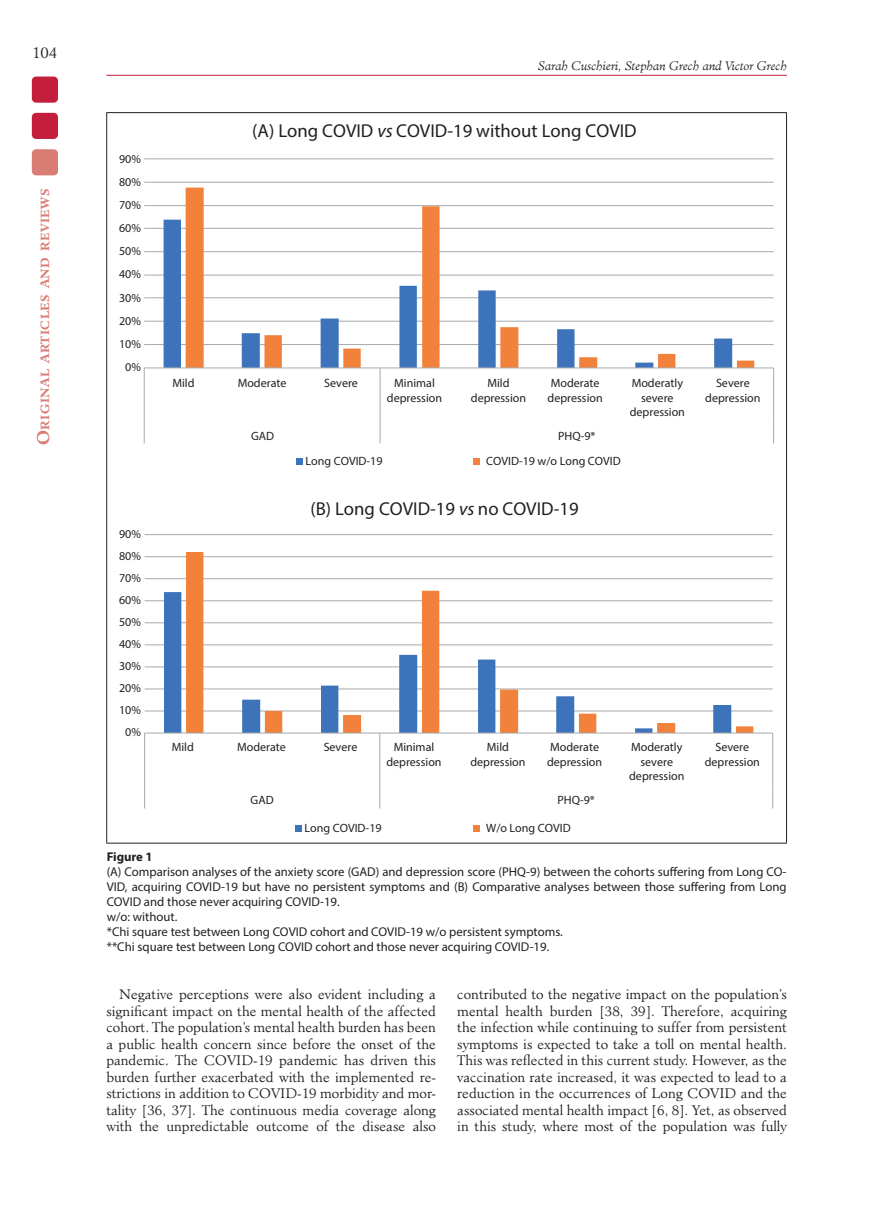
<style>
.page{position:relative;width:872px;height:1212px;background:#fff}
.page>*{position:absolute;margin:0;border:0;box-sizing:border-box;transform-origin:0 0}
.t1{font:18.75px "Myriad Pro";color:#231f20}
.t2{font:300 15px "Minister Std";color:#231f20}
.t3{font:300 13.5px/16.5px "Minister Std";color:#231f20;text-align:justify}
.t4{font:12.75px/15px "Myriad Pro";color:#231f20}
.t5{font:700 12.75px "Myriad Pro";color:#231f20}
.t6{font:12px/14.4px "Myriad Pro";color:#231f20;text-align:center}
.t7{font:italic 300 12px "Minister Std";color:#231f20}
.t8{font:700 11.55px "Minister Std";letter-spacing:.045em;color:#d97c74}
.s1{font-size:16.5px}
.s2{font-style:italic}
</style>
<div class="page">
<hr style="left:106px;top:75px;width:681px;height:1px;background:#c31f3d">
<div style="left:32px;top:77px;width:26px;height:26px;background:#c31f3d;border-radius:4px"></div>
<div style="left:32px;top:113px;width:26px;height:26px;background:#c31f3d;border-radius:4px"></div>
<div style="left:32px;top:149px;width:26px;height:26px;background:#d97c74;border-radius:4px"></div>
<hr style="left:106px;top:112px;width:681px;height:1px;background:#231f20">
<hr style="left:106px;top:113px;width:1px;height:730px;background:#231f20">
<hr style="left:786px;top:113px;width:1px;height:730px;background:#231f20">
<hr style="left:106px;top:843px;width:681px;height:1px;background:#231f20">
<hr style="left:144px;top:344px;width:629px;height:1px;background:#a8a9ad">
<hr style="left:144px;top:321px;width:629px;height:1px;background:#a8a9ad">
<hr style="left:144px;top:297px;width:629px;height:1px;background:#a8a9ad">
<hr style="left:144px;top:275px;width:629px;height:1px;background:#a8a9ad">
<hr style="left:144px;top:251px;width:629px;height:1px;background:#a8a9ad">
<hr style="left:144px;top:228px;width:629px;height:1px;background:#a8a9ad">
<hr style="left:144px;top:205px;width:629px;height:1px;background:#a8a9ad">
<hr style="left:144px;top:182px;width:629px;height:1px;background:#a8a9ad">
<hr style="left:144px;top:158px;width:629px;height:1px;background:#a8a9ad">
<svg style="left:164px;top:220px;width:22px;height:147px;fill:#3d73ba"></svg>
<svg style="left:186px;top:188px;width:568px;height:179px"></svg>
<hr style="left:144px;top:367px;width:629px;height:1px;background:#a8a9ad">
<hr style="left:144px;top:368px;width:1px;height:52px;background:#a8a9ad">
<hr style="left:379px;top:368px;width:1px;height:52px;background:#a8a9ad">
<hr style="left:773px;top:368px;width:1px;height:52px;background:#a8a9ad">
<svg style="left:144px;top:420px;width:1px;height:23px"></svg>
<svg style="left:379px;top:420px;width:1px;height:23px"></svg>
<svg style="left:773px;top:420px;width:1px;height:23px"></svg>
<div style="left:296px;top:458px;width:6px;height:7px;background:#3d73ba"></div>
<div style="left:473px;top:458px;width:7px;height:7px;background:#f2813c"></div>
<div style="left:295px;top:825px;width:6px;height:7px;background:#3d73ba"></div>
<div style="left:473px;top:825px;width:7px;height:7px;background:#f2813c"></div>
<hr style="left:145px;top:710px;width:627px;height:1px;background:#a8a9ad">
<hr style="left:145px;top:688px;width:627px;height:1px;background:#a8a9ad">
<hr style="left:145px;top:666px;width:627px;height:1px;background:#a8a9ad">
<hr style="left:145px;top:644px;width:627px;height:1px;background:#a8a9ad">
<hr style="left:145px;top:622px;width:627px;height:1px;background:#a8a9ad">
<hr style="left:145px;top:600px;width:627px;height:1px;background:#a8a9ad">
<hr style="left:145px;top:578px;width:627px;height:1px;background:#a8a9ad">
<hr style="left:145px;top:556px;width:627px;height:1px;background:#a8a9ad">
<hr style="left:145px;top:534px;width:627px;height:1px;background:#a8a9ad">
<svg style="left:164px;top:592px;width:22px;height:140px;fill:#3d73ba"></svg>
<svg style="left:186px;top:552px;width:567px;height:180px"></svg>
<hr style="left:145px;top:732px;width:627px;height:1px;background:#a8a9ad">
<hr style="left:144px;top:733px;width:1px;height:52px;background:#a8a9ad">
<hr style="left:379px;top:733px;width:1px;height:52px;background:#a8a9ad">
<hr style="left:772px;top:733px;width:1px;height:52px;background:#a8a9ad">
<svg style="left:144px;top:785px;width:1px;height:23px"></svg>
<svg style="left:379px;top:785px;width:1px;height:23px"></svg>
<svg style="left:772px;top:785px;width:1px;height:23px"></svg>
<p class="t2" style="left:32px;top:44px;width:27px">104</p>
<p class="t8" style="left:38px;top:445px;width:258px;rotate:-90deg"><span class="s1">O</span>riginal articles and reviews</p>
<p class="t7" style="left:538px;top:58px;width:250px">Sarah Cuschieri, Stephan Grech and Victor Grech</p>
<p class="t6" style="left:119px;top:151px;width:23px">90%</p>
<p class="t6" style="left:119px;top:174px;width:23px">80%</p>
<p class="t6" style="left:119px;top:198px;width:23px">70%</p>
<p class="t6" style="left:119px;top:221px;width:23px">60%</p>
<p class="t6" style="left:119px;top:244px;width:23px">50%</p>
<p class="t6" style="left:119px;top:267px;width:23px">40%</p>
<p class="t6" style="left:119px;top:290px;width:23px">30%</p>
<p class="t6" style="left:119px;top:313px;width:23px">20%</p>
<p class="t6" style="left:119px;top:336px;width:23px">10%</p>
<p class="t6" style="left:125px;top:360px;width:17px">0%</p>
<p class="t6" style="left:119px;top:527px;width:23px">90%</p>
<p class="t6" style="left:119px;top:549px;width:23px">80%</p>
<p class="t6" style="left:119px;top:571px;width:23px">70%</p>
<p class="t6" style="left:119px;top:593px;width:23px">60%</p>
<p class="t6" style="left:119px;top:615px;width:23px">50%</p>
<p class="t6" style="left:119px;top:636px;width:23px">40%</p>
<p class="t6" style="left:119px;top:658px;width:23px">30%</p>
<p class="t6" style="left:119px;top:680px;width:23px">20%</p>
<p class="t6" style="left:119px;top:702px;width:23px">10%</p>
<p class="t6" style="left:125px;top:724px;width:17px">0%</p>
<h1 class="t1" style="left:252px;top:119px;width:386px">(A) Long COVID <span class="s2">vs</span> COVID-19 without Long COVID</h1>
<p class="t6" style="left:172px;top:376px;width:24px">Mild</p>
<p class="t6" style="left:238px;top:376px;width:50px">Moderate</p>
<p class="t6" style="left:324px;top:376px;width:35px">Severe</p>
<p class="t6" style="left:387px;top:376px;width:57px">Minimal depression</p>
<p class="t6" style="left:471px;top:376px;width:57px">Mild depression</p>
<p class="t6" style="left:547px;top:376px;width:57px;text-align:left">Moderate depression</p>
<p class="t6" style="left:630px;top:376px;width:57px">Moderatly severe depression</p>
<p class="t6" style="left:705px;top:376px;width:57px">Severe depression</p>
<p class="t6" style="left:251px;top:429px;width:25px">GAD</p>
<p class="t6" style="left:558px;top:429px;width:39px">PHQ-9*</p>
<p class="t6" style="left:305px;top:453px;width:79px">Long COVID-19</p>
<p class="t6" style="left:486px;top:453px;width:136px">COVID-19 w/o Long COVID</p>
<h1 class="t1" style="left:310px;top:497px;width:270px">(B) Long COVID-19 <span class="s2">vs</span> no COVID-19</h1>
<p class="t6" style="left:172px;top:740px;width:24px">Mild</p>
<p class="t6" style="left:237px;top:740px;width:50px">Moderate</p>
<p class="t6" style="left:324px;top:740px;width:35px">Severe</p>
<p class="t6" style="left:386px;top:740px;width:57px">Minimal depression</p>
<p class="t6" style="left:470px;top:740px;width:57px">Mild depression</p>
<p class="t6" style="left:547px;top:740px;width:57px;text-align:left">Moderate depression</p>
<p class="t6" style="left:629px;top:740px;width:57px">Moderatly severe depression</p>
<p class="t6" style="left:704px;top:740px;width:57px">Severe depression</p>
<p class="t6" style="left:251px;top:793px;width:25px">GAD</p>
<p class="t6" style="left:557px;top:793px;width:39px">PHQ-9*</p>
<p class="t6" style="left:304px;top:820px;width:79px">Long COVID-19</p>
<p class="t6" style="left:486px;top:820px;width:86px">W/o Long COVID</p>
<p class="t5" style="left:107px;top:848px;width:47px">Figure 1</p>
<p class="t4" style="left:107px;top:864px;width:681px">(A) Comparison analyses of the anxiety score (GAD) and depression score (PHQ-9) between the cohorts suffering from Long CO-VID, acquiring COVID-19 but have no persistent symptoms and (B) Comparative analyses between those suffering from Long COVID and those never acquiring COVID-19.<br>w/o: without.<br>*Chi square test between Long COVID cohort and COVID-19 w/o persistent symptoms.<br>**Chi square test between Long COVID cohort and those never acquiring COVID-19.</p>
<p class="t3" style="left:106px;top:986px;width:331px;text-indent:13px">Negative perceptions were also evident including a significant impact on the mental health of the affected cohort. The population’s mental health burden has been a public health concern since before the onset of the pandemic. The COVID-19 pandemic has driven this burden further exacerbated with the implemented re&shy;strictions in addition to COVID-19 morbidity and mor&shy;tality [36, 37]. The continuous media coverage along with the unpredictable outcome of the disease also</p>
<p class="t3" style="left:457px;top:986px;width:331px">contributed to the negative impact on the population’s mental health burden [38, 39]. Therefore, acquiring the infection while continuing to suffer from persistent symptoms is expected to take a toll on mental health.<br>This was reflected in this current study. However, as the vaccination rate increased, it was expected to lead to a reduction in the occurrences of Long COVID and the associated mental health impact [6, 8]. Yet, as observed in this study, where most of the population was fully</p>
</div>
